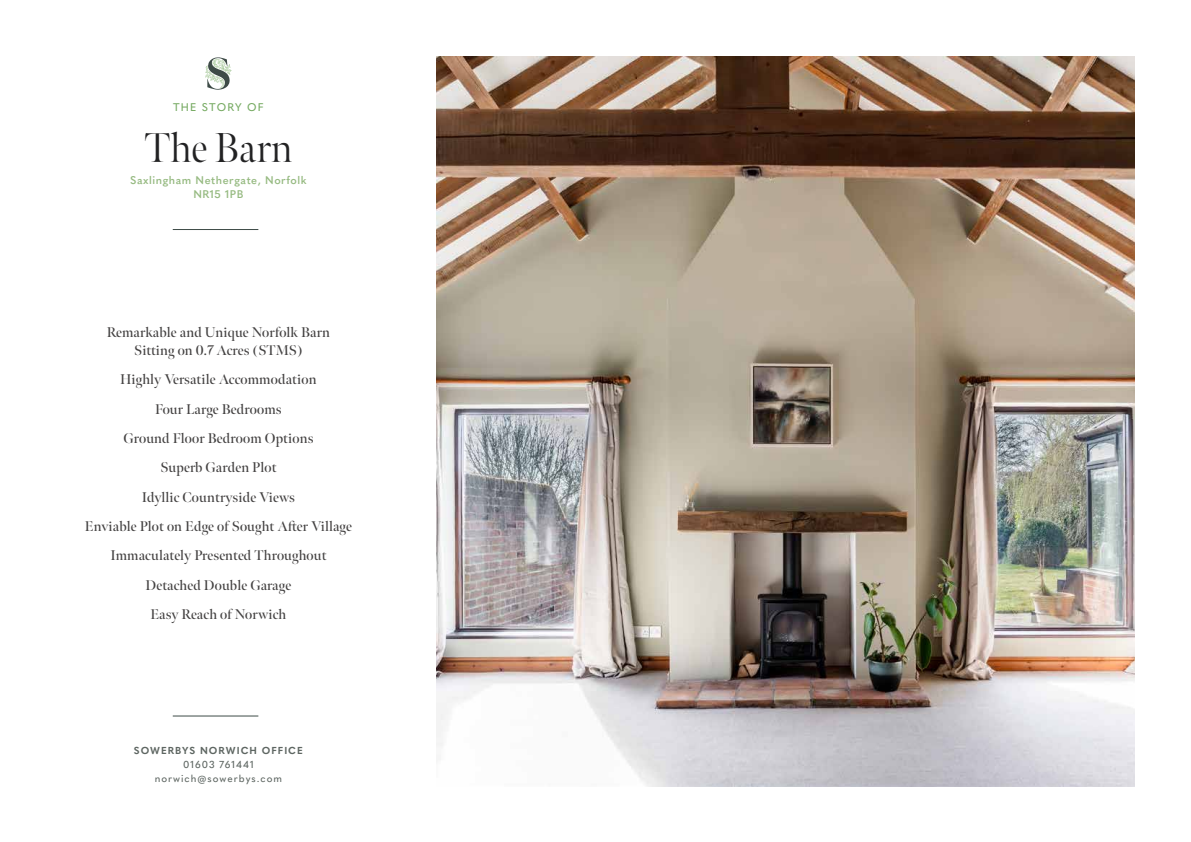
<style>
.page{position:relative;width:1191px;height:842px;background:#fff}
.page>*{position:absolute;margin:0;border:0;box-sizing:border-box;transform-origin:0 0}
.t1{font:300 41.5px "Meno Banner";color:#222223}
.t2{font:600 14px/29.3px "Meno Banner";letter-spacing:.01em;color:#434141;text-align:center}
.t3{font:600 11px/14px "Quasimoda";letter-spacing:.05em;color:#96ba81;text-align:center}
.t4{font:500 11px "Quasimoda";letter-spacing:.1em;color:#76aa62}
.t5{font:500 10px/14px "Quasimoda";letter-spacing:.1em;color:#5e6662;text-align:center}
.t6{font:700 10px "Quasimoda";letter-spacing:.1em;color:#5e6662}
</style>
<div class="page">
<img style="left:437px;top:57px;width:697px;height:729px">
<hr style="left:173px;top:715px;width:85px;height:1px;background:#3e4b47">
<hr style="left:173px;top:229px;width:85px;height:1px;background:#3e4b47">
<svg style="left:205px;top:57px;width:27px;height:33px"></svg>
<p class="t4" style="left:173px;top:99px;width:92px">THE STORY OF</p>
<h1 class="t1" style="left:145px;top:123px;width:149px">The Barn</h1>
<p class="t3" style="left:130px;top:172px;width:178px">Saxlingham Nethergate, Norfolk<br>NR15 1PB</p>
<p class="t2" style="left:107px;top:323px;width:225px;line-height:18px">Remarkable and Unique Norfolk Barn<br>Sitting on 0.7 Acres (STMS)</p>
<p class="t2" style="left:85px;top:365px;width:269px">Highly Versatile Accommodation<br>Four Large Bedrooms<br>Ground Floor Bedroom Options<br>Superb Garden Plot<br>Idyllic Countryside Views<br>Enviable Plot on Edge of Sought After Village<br>Immaculately Presented Throughout<br>Detached Double Garage<br>Easy Reach of Norwich</p>
<p class="t6" style="left:134px;top:743px;width:170px">SOWERBYS NORWICH OFFICE</p>
<p class="t5" style="left:155px;top:757px;width:129px">01603 761441 norwich@sowerbys.com</p>
</div>
